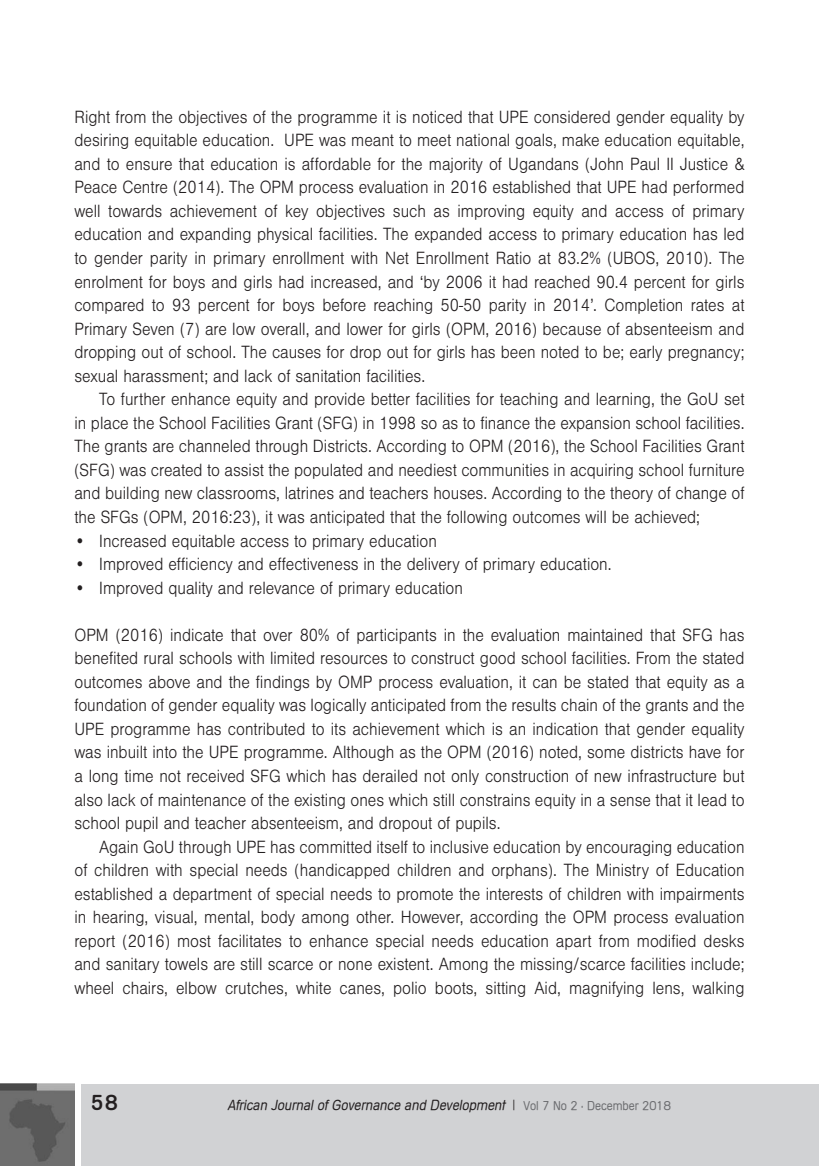
<style>
.page{position:relative;width:819px;height:1166px;background:#fff}
.page>*{position:absolute;margin:0;border:0;box-sizing:border-box;transform-origin:0 0}
.t1{font:500 21px "Mercedes";color:#231f20}
.body_copy_indent{font:300 18.38px/23.4px "Nimbus San T";color:#231f20;text-align:justify;scale:.9 1}
.t2{font:italic 300 14px "Mercedes";color:#231f20}
.s1{font-style:normal}
.s2{font-style:normal;font-size:12.25px;color:#6c6d70}
</style>
<div class="page">
<div style="left:81px;top:1084px;width:738px;height:82px;background:#d1d2d4"></div>
<img style="left:0;top:1083px;width:74px;height:83px">
<p class="body_copy_indent" style="left:74px;top:105px;width:746px">Right from the objectives of the programme it is noticed that UPE considered gender equality by desiring equitable education. UPE was meant to meet national goals, make education equitable, and to ensure that education is affordable for the majority of Ugandans (John Paul II Justice &amp; Peace Centre (2014). The OPM process evaluation in 2016 established that UPE had performed well towards achievement of key objectives such as improving equity and access of primary education and expanding physical facilities. The expanded access to primary education has led to gender parity in primary enrollment with Net Enrollment Ratio at 83.2% (UBOS, 2010). The enrolment for boys and girls had increased, and ‘by 2006 it had reached 90.4 percent for girls compared to 93 percent for boys before reaching 50-50 parity in 2014’. Completion rates at Primary Seven (7) are low overall, and lower for girls (OPM, 2016) because of absenteeism and dropping out of school. The causes for drop out for girls has been noted to be; early pregnancy; sexual harassment; and lack of sanitation facilities.</p>
<p class="body_copy_indent" style="left:74px;top:388px;width:746px;text-indent:25px">To further enhance equity and provide better facilities for teaching and learning, the GoU set in place the School Facilities Grant (SFG) in 1998 so as to finance the expansion school facilities.<br>The grants are channeled through Districts. According to OPM (2016), the School Facilities Grant (SFG) was created to assist the populated and neediest communities in acquiring school furniture and building new classrooms, latrines and teachers houses. According to the theory of change of the SFGs (OPM, 2016:23), it was anticipated that the following outcomes will be achieved;</p>
<p class="body_copy_indent" style="left:74px;top:529px;width:404px">• Increased equitable access to primary education</p>
<p class="body_copy_indent" style="left:74px;top:553px;width:598px">• Improved efficiency and effectiveness in the delivery of primary education.</p>
<p class="body_copy_indent" style="left:74px;top:576px;width:433px">• Improved quality and relevance of primary education</p>
<p class="body_copy_indent" style="left:74px;top:623px;width:746px">OPM (2016) indicate that over 80% of participants in the evaluation maintained that SFG has benefited rural schools with limited resources to construct good school facilities. From the stated outcomes above and the findings by OMP process evaluation, it can be stated that equity as a foundation of gender equality was logically anticipated from the results chain of the grants and the UPE programme has contributed to its achievement which is an indication that gender equality was inbuilt into the UPE programme. Although as the OPM (2016) noted, some districts have for a long time not received SFG which has derailed not only construction of new infrastructure but also lack of maintenance of the existing ones which still constrains equity in a sense that it lead to school pupil and teacher absenteeism, and dropout of pupils.</p>
<p class="body_copy_indent" style="left:74px;top:835px;width:746px;text-indent:25px">Again GoU through UPE has committed itself to inclusive education by encouraging education of children with special needs (handicapped children and orphans). The Ministry of Education established a department of special needs to promote the interests of children with impairments in hearing, visual, mental, body among other. However, according the OPM process evaluation report (2016) most facilitates to enhance special needs education apart from modified desks and sanitary towels are still scarce or none existent. Among the missing/scarce facilities include; wheel chairs, elbow crutches, white canes, polio boots, sitting Aid, magnifying lens, walking</p>
<p class="t1" style="left:91px;top:1090px;width:29px">58</p>
<p class="t2" style="left:227px;top:1097px;width:445px">African Journal of Governance and Development <span class="s1">|</span> <span class="s2">V o l 7 N o 2 • D e c e m b e r 2 0 1 8</span></p>
</div>
